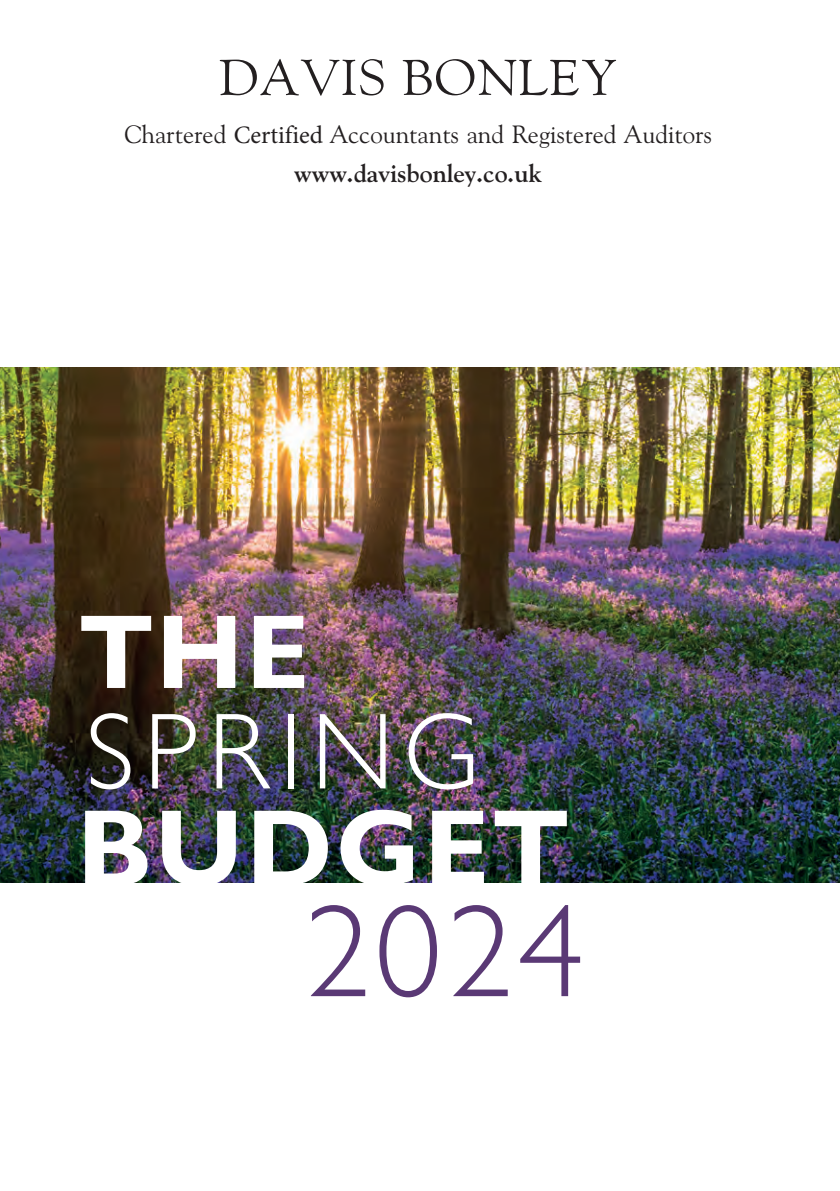
<style>
.page{position:relative;width:840px;height:1191px;background:#fff}
.page>*{position:absolute;margin:0;border:0;box-sizing:border-box;transform-origin:0 0}
.t1{font:300 131.8px "Gill Sans Nova";color:#5a3975}
.t2{font:700 109px "Gill Sans Nova";letter-spacing:.03em;color:#fff}
.t3{font:300 109px "Gill Sans Nova";letter-spacing:.085em;color:#fff}
.t4{font:700 105.6px "Gill Sans Nova";color:#fff}
.t5{font:51.2px "Goudy Old Style";color:#231f20}
.t6{font:25px/39.4px "Goudy Old Style BT";color:#231f20;text-align:center}
.s1{font-family:"Minion Pro"}
.s2{font-weight:700}
</style>
<div class="page">
<img style="left:0;top:367px;width:839px;height:515px">
<h3 class="t5" style="left:219px;top:48px;width:400px">DAVIS BONLEY</h3>
<p class="t6" style="left:124px;top:114px;width:589px">Chartered <span class="s1">Certified</span> Accountants and Registered Auditors <span class="s2">www.davisbonley.co.uk</span></p>
<h3 class="t4" style="left:79px;top:586px;width:231px">THE</h3>
<h2 class="t3" style="left:86px;top:685px;width:395px">SPRING</h2>
<h2 class="t2" style="left:77px;top:780px;width:493px">BUDGET</h2>
<h1 class="t1" style="left:304px;top:871px;width:281px">2024</h1>
</div>
